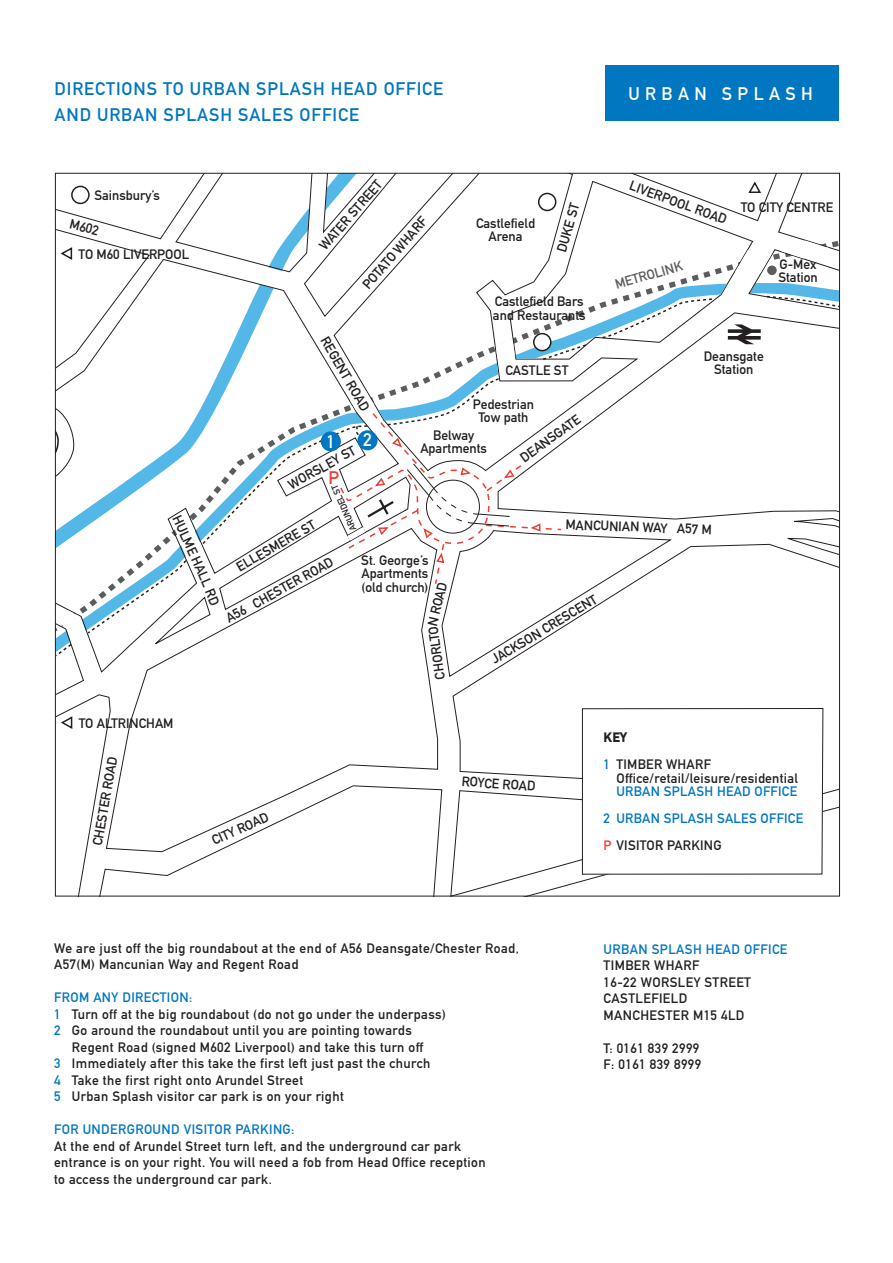
<style>
.page{position:relative;width:893px;height:1263px;background:#fff}
.page>*{position:absolute;margin:0;border:0;box-sizing:border-box;transform-origin:0 0}
.t1{font:18px "DIN Mittelschrift";letter-spacing:.05em;color:#0077c0}
.t2{font:18px "DIN Mittelschrift";letter-spacing:.3em;color:#fff}
.t3{font:18px "DIN Mittelschrift";color:#ef3e33}
.t4{font:13.5px/16.5px "DIN Mittelschrift";letter-spacing:.03em;color:#231f20}
.t5{font:13.5px/13.5px "DIN Mittelschrift";color:#231f20;text-align:center}
.t6{font:13.5px/27px "DIN Mittelschrift";letter-spacing:.03em;color:#0077c0}
.t7{font:13.5px "DIN Mittelschrift";color:#5b5c5e}
.t8{font:13.5px "DBOLIN Mittel";color:#231f20}
.t9{font:9px "DIN Mittelschrift";color:#231f20}
.s1{color:#0077c0}
.s2{color:#ef3e33}
.s3{color:#231f20}
</style>
<div class="page">
<div style="left:605px;top:66px;width:233px;height:55px;background:#0077c0"></div>
<svg style="left:57px;top:175px;width:780px;height:719px"></svg>
<div style="left:538px;top:193px;width:18px;height:18px;background:#fff;border:2px solid #231f20;border-radius:50%"></div>
<div style="left:533px;top:333px;width:18px;height:18px;background:#fff;border:2px solid #231f20;border-radius:50%"></div>
<svg style="left:58px;top:610px;width:29px;height:33px"></svg>
<svg style="left:172px;top:515px;width:31px;height:44px"></svg>
<div style="left:321px;top:431px;width:20px;height:20px;background:#0077c0;border:3px solid #0077c0;border-radius:50%"></div>
<svg style="left:727px;top:324px;width:33px;height:20px"></svg>
<div style="left:71px;top:186px;width:19px;height:18px;background:#fff;border:2px solid #231f20;border-radius:50%"></div>
<svg style="left:495px;top:338px;width:20px;height:21px"></svg>
<svg style="left:735px;top:250px;width:37px;height:23px"></svg>
<svg style="left:781px;top:241px;width:48px;height:17px"></svg>
<svg style="left:338px;top:391px;width:224px;height:195px"></svg>
<svg style="left:581px;top:708px;width:242px;height:167px"></svg>
<svg style="left:224px;top:604px;width:23px;height:19px"></svg>
<h1 class="t1" style="left:55px;top:83px;width:390px">DIRECTIONS TO URBAN SPLASH HEAD OFFICE</h1>
<h1 class="t2" style="left:628px;top:87px;width:186px">URBAN SPLASH</h1>
<h1 class="t1" style="left:55px;top:108px;width:306px">AND URBAN SPLASH SALES OFFICE</h1>
<p class="t5" style="left:94px;top:190px;width:67px">Sainsbury’s</p>
<p class="t4" style="left:72px;top:217px;width:31px;rotate:14deg">M602</p>
<p class="t5" style="left:79px;top:248px;width:112px">TO M60 LIVERPOOL</p>
<p class="t4" style="left:182px;top:514px;width:63px;rotate:65deg">HULME HA</p>
<p class="t4" style="left:208px;top:570px;width:36px;rotate:67deg">LL RD</p>
<p class="t5" style="left:79px;top:717px;width:96px">TO ALTRINCHAM</p>
<p class="t4" style="left:317px;top:244px;width:90px;rotate:-49deg">WATER STREET</p>
<p class="t4" style="left:360px;top:283px;width:92px;rotate:-49deg">POTATO WHARF</p>
<p class="t5" style="left:476px;top:217px;width:60px">Castlefield<br>Arena</p>
<p class="t4" style="left:554px;top:250px;width:52px;rotate:-74deg">DUKE ST</p>
<p class="t5" style="left:493px;top:296px;width:94px;text-align:left">Castlefield Bars and Restaurants</p>
<p class="t4" style="left:632px;top:178px;width:104px;rotate:20deg">LIVERPOOL ROAD</p>
<p class="t5" style="left:740px;top:202px;width:94px">TO CITY CENTRE</p>
<p class="t7" style="left:614px;top:280px;width:71px;rotate:-16deg">METROLINK</p>
<p class="t5" style="left:778px;top:259px;width:41px;text-align:left">G-Mex<br>Station</p>
<p class="t4" style="left:330px;top:334px;width:85px;rotate:60deg">REGENT ROAD</p>
<p class="t5" style="left:703px;top:351px;width:61px">Deansgate<br>Station</p>
<p class="t5" style="left:505px;top:365px;width:64px">CASTLE ST</p>
<p class="t5" style="left:473px;top:399px;width:62px">Pedestrian<br>Tow path</p>
<p class="t4" style="left:517px;top:453px;width:72px;rotate:-36deg">DEANSGATE</p>
<p class="t5" style="left:420px;top:430px;width:68px">Belway<br>Apartments</p>
<h1 class="t2" style="left:363px;top:433px;width:10px">2</h1>
<h1 class="t2" style="left:326px;top:435px;width:10px">1</h1>
<p class="t4" style="left:286px;top:480px;width:76px;rotate:-29deg">WORSLEY ST</p>
<h1 class="t3" style="left:328px;top:471px;width:12px">P</h1>
<p class="t9" style="left:351px;top:531px;width:50px;rotate:-114deg">ARUNDEL ST</p>
<p class="t4" style="left:234px;top:562px;width:90px;rotate:-30deg">ELLESMERE ST</p>
<p class="t4" style="left:565px;top:518px;width:148px;rotate:2deg">MANCUNIAN WAY A57 M</p>
<p class="t4" style="left:361px;top:555px;width:69px;line-height:13.5px;text-align:justify">St. George’s Apartments (old church)</p>
<p class="t4" style="left:250px;top:598px;width:92px;rotate:-29deg">CHESTER ROAD</p>
<p class="t4" style="left:425px;top:624px;width:47px;rotate:-76deg">N ROAD</p>
<p class="t4" style="left:489px;top:654px;width:122px;rotate:-31deg">JACKSON CRESCENT</p>
<p class="t4" style="left:433px;top:680px;width:55px;rotate:-98deg">CHORLTO</p>
<p class="t4" style="left:90px;top:844px;width:92px;rotate:-80deg">CHESTER ROAD</p>
<p class="t4" style="left:210px;top:835px;width:62px;rotate:-24deg">CITY ROAD</p>
<p class="t4" style="left:462px;top:774px;width:76px;rotate:4deg">ROYCE ROAD</p>
<p class="t4" style="left:54px;top:941px;width:466px">We are just off the big roundabout at the end of A56 Deansgate/Chester Road,<br>A57(M) Mancunian Way and Regent Road</p>
<p class="t6" style="left:54px;top:985px;width:140px">FROM ANY DIRECTION:</p>
<p class="t4" style="left:54px;top:1007px;width:393px"><span class="s1">1</span> Turn off at the big roundabout (do not go under the underpass)</p>
<p class="t4" style="left:54px;top:1024px;width:359px"><span class="s1">2</span> Go around the roundabout until you are pointing towards</p>
<p class="t4" style="left:72px;top:1040px;width:353px">Regent Road (signed M602 Liverpool) and take this turn off</p>
<p class="t4" style="left:54px;top:1057px;width:378px"><span class="s1">3</span> Immediately after this take the first left just past the church</p>
<p class="t4" style="left:54px;top:1073px;width:250px"><span class="s1">4</span> Take the first right onto Arundel Street</p>
<p class="t4" style="left:54px;top:1090px;width:291px"><span class="s1">5</span> Urban Splash visitor car park is on your right</p>
<p class="t6" style="left:54px;top:1117px;width:242px">FOR UNDERGROUND VISITOR PARKING:</p>
<p class="t4" style="left:54px;top:1139px;width:433px">At the end of Arundel Street turn left, and the underground car park entrance is on your right. You will need a fob from Head Office reception to access the underground car park.</p>
<p class="t8" style="left:603px;top:733px;width:25px">KEY</p>
<p class="t4" style="left:616px;top:759px;width:183px;line-height:13.5px;text-indent:-13px"><span class="s1">1</span> TIMBER WHARF<br>Office/retail/leisure/residential</p>
<p class="t6" style="left:603px;top:780px;width:201px;text-indent:13px">URBAN SPLASH HEAD OFFICE<br>2 URBAN SPLASH SALES OFFICE<br><span class="s2">P</span> <span class="s3">VISITOR PARKING</span></p>
<p class="t6" style="left:603px;top:937px;width:185px">URBAN SPLASH HEAD OFFICE</p>
<p class="t4" style="left:603px;top:959px;width:149px">TIMBER WHARF<br>16-22 WORSLEY STREET<br>CASTLEFIELD<br>MANCHESTER M15 4LD</p>
<p class="t4" style="left:603px;top:1041px;width:99px">T: 0161 839 2999<br>F: 0161 839 8999</p>
</div>
